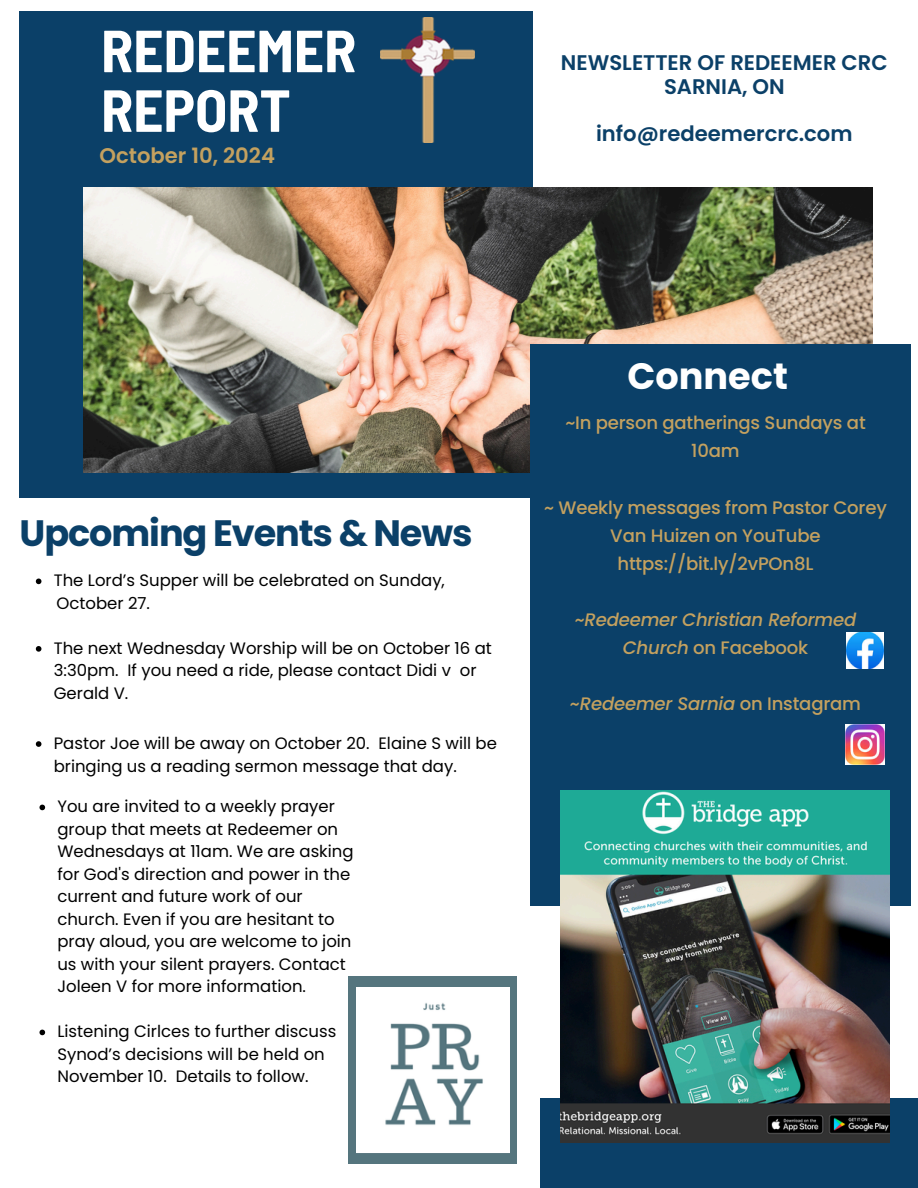
<style>
.page{position:relative;width:918px;height:1188px;background:#fff}
.page>*{position:absolute;margin:0;border:0;box-sizing:border-box;transform-origin:0 0}
.t1{font:700 semi-condensed 59.25px/59.7px "Barlow";color:#fff}
.t2{font:700 36.75px "Poppins";letter-spacing:-.03em;color:#0b4068}
.t3{font:700 36.75px "Poppins";color:#fff}
.t4{font:600 21.15px/23.7px "Poppins";color:#0b4068;text-align:center}
.t5{font:600 21.15px "Poppins";color:#c4a15f}
.t6{font:500 18.15px/28.2px "Poppins";letter-spacing:-.01em;color:#c4a15f;text-align:center}
.t7{font:italic 500 18.15px/28.2px "Poppins";letter-spacing:-.01em;color:#c4a15f;text-align:center}
.t8{font:16.5px/22.5px "Poppins";color:#000}
.s1{font-style:normal}
</style>
<div class="page">
<div style="left:20px;top:11px;width:513px;height:486px;background:#0b4068"></div>
<img style="left:83px;top:188px;width:790px;height:284px">
<div style="left:530px;top:344px;width:380px;height:561px;background:#0b4068"></div>
<div style="left:541px;top:1098px;width:377px;height:90px;background:#0b4068"></div>
<img style="left:380px;top:18px;width:95px;height:125px">
<img style="left:845px;top:725px;width:40px;height:39px">
<img style="left:847px;top:633px;width:37px;height:36px">
<img style="left:561px;top:791px;width:328px;height:352px">
<div style="left:348px;top:977px;width:169px;height:187px;background:#55757e"></div>
<img style="left:356px;top:987px;width:153px;height:166px">
<svg style="left:36px;top:579px;width:5px;height:5px"></svg>
<svg style="left:36px;top:646px;width:5px;height:6px"></svg>
<svg style="left:36px;top:741px;width:5px;height:6px"></svg>
<svg style="left:39px;top:805px;width:6px;height:5px"></svg>
<svg style="left:39px;top:1030px;width:6px;height:5px"></svg>
<h2 class="t1" style="left:101px;top:19px;width:257px">REDEEMER<br>REPORT</h2>
<p class="t5" style="left:100px;top:141px;width:177px">October 10, 2024</p>
<p class="t4" style="left:561px;top:51px;width:328px">NEWSLETTER OF REDEEMER CRC<br>SARNIA, ON</p>
<p class="t4" style="left:596px;top:122px;width:258px">info@redeemercrc.com</p>
<p class="t2" style="left:20px;top:507px;width:454px">Upcoming Events &amp; News</p>
<h5 class="t8" style="left:54px;top:569px;width:393px">The Lord’s Supper will be celebrated on Sunday,</h5>
<h5 class="t8" style="left:57px;top:592px;width:95px">October 27.</h5>
<h5 class="t8" style="left:54px;top:637px;width:440px">The next Wednesday Worship will be on October 16 at<br>3:30pm. If you need a ride, please contact Didi v or<br>Gerald V.</h5>
<p class="t8" style="left:54px;top:732px;width:445px">Pastor Joe will be away on October 20. Elaine S will be bringing us a reading sermon message that day.</p>
<p class="t8" style="left:57px;top:795px;width:298px">You are invited to a weekly prayer group that meets at Redeemer on Wednesdays at 11am. We are asking for God's direction and power in the current and future work of our church. Even if you are hesitant to pray aloud, you are welcome to join us with your silent prayers. Contact Joleen V for more information.</p>
<p class="t8" style="left:57px;top:1020px;width:280px">Listening Cirlces to further discuss<br>Synod’s decisions will be held on<br>November 10. Details to follow.</p>
<p class="t3" style="left:628px;top:350px;width:162px">Connect</p>
<p class="t6" style="left:565px;top:409px;width:302px">~In person gatherings Sundays at<br>10am</p>
<p class="t6" style="left:544px;top:493px;width:344px">~ Weekly messages from Pastor Corey<br>Van Huizen on YouTube https://bit.ly/2vPOn8L</p>
<p class="t7" style="left:575px;top:606px;width:283px"><span class="s1">~</span>Redeemer Christian Reformed<br>Church <span class="s1">on Facebook</span></p>
<p class="t7" style="left:570px;top:690px;width:293px"><span class="s1">~</span>Redeemer Sarnia <span class="s1">on Instagram</span></p>
</div>
